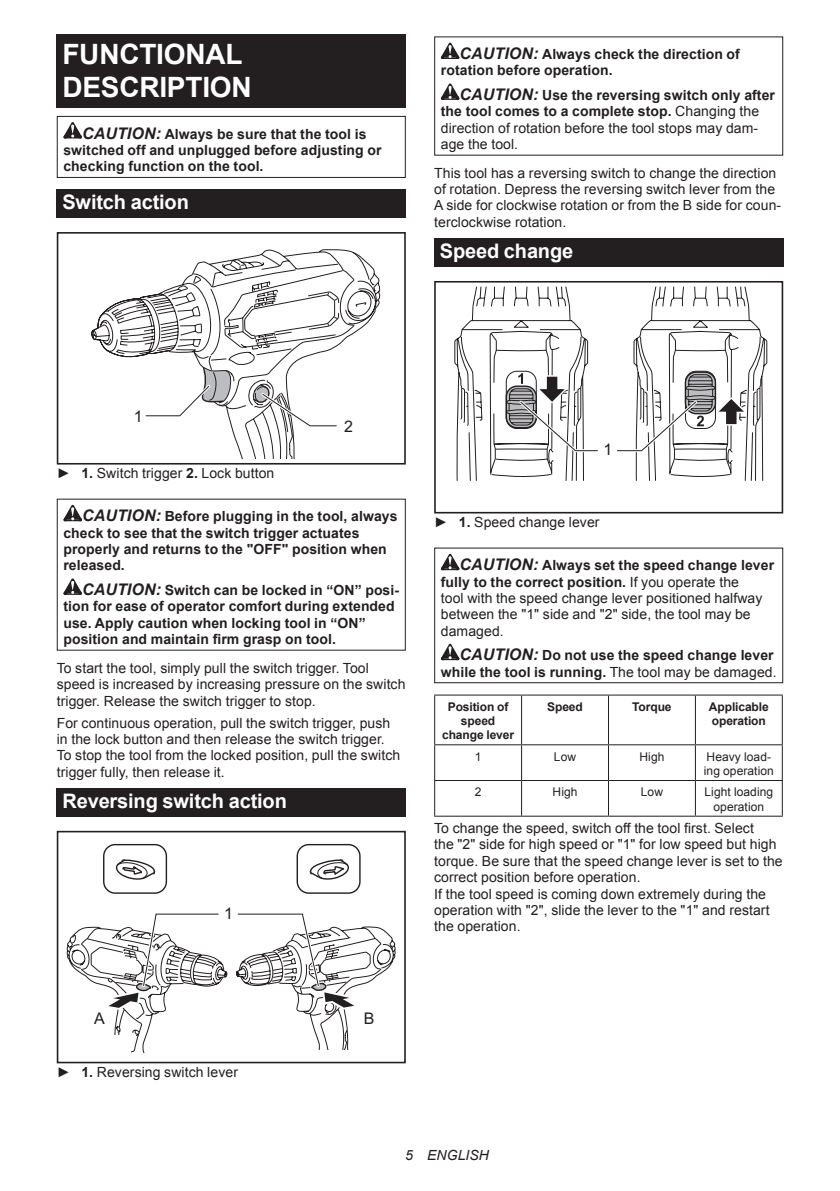
<style>
.page{position:relative;width:840px;height:1191px;background:#fff}
.page>*{position:absolute;margin:0;border:0;box-sizing:border-box;transform-origin:0 0}
.t1{font:700 28px/32.8px "Arial";letter-spacing:-.01em;color:#fff}
.t2{font:700 20px "Arial";letter-spacing:-.01em;color:#fff}
.t3{font:16px "Arial";color:#231f20}
.t4{font:14px/16.4px "Arial";letter-spacing:.005em;color:#231f20}
.t5{font:700 14px/16.4px "Arial";letter-spacing:.005em;color:#231f20}
.t6{font:italic 14px "Arial";letter-spacing:.005em;color:#231f20}
.t7{font:12px/14px "Arial";letter-spacing:.005em;color:#231f20}
.t8{font:700 12px/14px "Arial";letter-spacing:-.01em;color:#231f20;text-align:center}
.s1{font-style:italic;font-size:16px}
.s2{font-weight:700;font-style:italic;font-size:16px}
.s3{font-weight:700}
.s4{font-weight:400}
</style>
<div class="page">
<div style="left:57px;top:34px;width:348px;height:74px;background:#231f20"></div>
<svg style="left:63px;top:122px;width:19px;height:16px"></svg>
<div style="left:57px;top:116px;width:348px;height:62px;border:1px solid #231f20"></div>
<div style="left:57px;top:189px;width:348px;height:29px;background:#231f20"></div>
<div style="left:57px;top:232px;width:348px;height:232px;border:2px solid #231f20"></div>
<svg style="left:91px;top:249px;width:289px;height:209px"></svg>
<svg style="left:63px;top:505px;width:19px;height:16px"></svg>
<svg style="left:63px;top:578px;width:19px;height:17px"></svg>
<div style="left:57px;top:788px;width:348px;height:28px;background:#231f20"></div>
<svg style="left:103px;top:843px;width:258px;height:51px"></svg>
<div style="left:57px;top:831px;width:348px;height:232px;border:2px solid #231f20"></div>
<svg style="left:236px;top:913px;width:159px;height:136px"></svg>
<svg style="left:66px;top:913px;width:161px;height:140px"></svg>
<svg style="left:440px;top:43px;width:19px;height:16px"></svg>
<svg style="left:440px;top:83px;width:19px;height:17px"></svg>
<div style="left:434px;top:238px;width:348px;height:29px;background:#231f20"></div>
<svg style="left:633px;top:287px;width:134px;height:194px"></svg>
<div style="left:684px;top:371px;width:31px;height:43px;border:1px solid #231f20;border-radius:11px"></div>
<div style="left:434px;top:281px;width:348px;height:232px;border:2px solid #231f20"></div>
<svg style="left:617px;top:373px;width:133px;height:81px"></svg>
<svg style="left:454px;top:287px;width:144px;height:194px"></svg>
<svg style="left:440px;top:554px;width:19px;height:16px"></svg>
<svg style="left:440px;top:644px;width:19px;height:16px"></svg>
<div style="left:434px;top:547px;width:348px;height:136px;border:1px solid #231f20"></div>
<hr style="left:434px;top:694px;width:87px;height:1px;background:#231f20">
<hr style="left:434px;top:695px;width:1px;height:49px;background:#231f20">
<hr style="left:521px;top:694px;width:87px;height:1px;background:#231f20">
<hr style="left:521px;top:695px;width:1px;height:49px;background:#231f20">
<hr style="left:608px;top:694px;width:87px;height:1px;background:#231f20">
<hr style="left:607px;top:695px;width:1px;height:49px;background:#231f20">
<hr style="left:695px;top:694px;width:87px;height:1px;background:#231f20">
<hr style="left:694px;top:695px;width:1px;height:49px;background:#231f20">
<hr style="left:781px;top:695px;width:1px;height:49px;background:#231f20">
<hr style="left:434px;top:744px;width:87px;height:1px;background:#231f20">
<hr style="left:434px;top:745px;width:1px;height:35px;background:#231f20">
<hr style="left:521px;top:744px;width:87px;height:1px;background:#231f20">
<hr style="left:521px;top:745px;width:1px;height:35px;background:#231f20">
<hr style="left:608px;top:744px;width:87px;height:1px;background:#231f20">
<hr style="left:607px;top:745px;width:1px;height:35px;background:#231f20">
<hr style="left:695px;top:744px;width:87px;height:1px;background:#231f20">
<hr style="left:694px;top:745px;width:1px;height:35px;background:#231f20">
<hr style="left:781px;top:745px;width:1px;height:35px;background:#231f20">
<hr style="left:434px;top:780px;width:87px;height:1px;background:#231f20">
<hr style="left:434px;top:781px;width:1px;height:34px;background:#231f20">
<hr style="left:521px;top:780px;width:87px;height:1px;background:#231f20">
<hr style="left:521px;top:781px;width:1px;height:34px;background:#231f20">
<hr style="left:608px;top:780px;width:87px;height:1px;background:#231f20">
<hr style="left:607px;top:781px;width:1px;height:34px;background:#231f20">
<hr style="left:695px;top:780px;width:87px;height:1px;background:#231f20">
<hr style="left:694px;top:781px;width:1px;height:34px;background:#231f20">
<hr style="left:781px;top:781px;width:1px;height:34px;background:#231f20">
<hr style="left:434px;top:815px;width:87px;height:1px;background:#231f20">
<hr style="left:521px;top:815px;width:87px;height:1px;background:#231f20">
<hr style="left:608px;top:815px;width:87px;height:1px;background:#231f20">
<hr style="left:695px;top:815px;width:87px;height:1px;background:#231f20">
<h1 class="t1" style="left:62px;top:38px;width:191px">FUNCTIONAL<br>DESCRIPTION</h1>
<p class="t5" style="left:63px;top:126px;width:319px;text-indent:19px"><span class="s1">CAUTION:</span> Always be sure that the tool is switched off and unplugged before adjusting or checking function on the tool.</p>
<h2 class="t2" style="left:62px;top:189px;width:128px">Switch action</h2>
<p class="t5" style="left:440px;top:46px;width:300px;text-indent:19px"><span class="s1">CAUTION:</span> Always check the direction of rotation before operation.</p>
<p class="t4" style="left:440px;top:87px;width:335px;text-indent:19px"><span class="s2">CAUTION:</span> <span class="s3">Use the reversing switch only after the tool comes to a complete stop.</span> Changing the direction of rotation before the tool stops may dam&shy;age the tool.</p>
<p class="t4" style="left:434px;top:165px;width:348px">This tool has a reversing switch to change the direction of rotation. Depress the reversing switch lever from the A side for clockwise rotation or from the B side for coun&shy;terclockwise rotation.</p>
<h2 class="t2" style="left:439px;top:238px;width:135px">Speed change</h2>
<p class="t3" style="left:134px;top:406px;width:10px">1</p>
<p class="t3" style="left:344px;top:416px;width:10px">2</p>
<p class="t4" style="left:57px;top:465px;width:219px">► <span class="s3">1.</span> Switch trigger <span class="s3">2.</span> Lock button</p>
<p class="t5" style="left:63px;top:508px;width:335px;text-indent:19px"><span class="s1">CAUTION:</span> Before plugging in the tool, always check to see that the switch trigger actuates properly and returns to the "OFF" position when released.</p>
<p class="t5" style="left:63px;top:582px;width:337px;text-indent:19px"><span class="s1">CAUTION:</span> Switch can be locked in “ON” posi&shy;tion for ease of operator comfort during extended use. Apply caution when locking tool in “ON” position and maintain firm grasp on tool.</p>
<p class="t4" style="left:57px;top:660px;width:350px">To start the tool, simply pull the switch trigger. Tool speed is increased by increasing pressure on the switch trigger. Release the switch trigger to stop.</p>
<p class="t4" style="left:57px;top:714px;width:345px">For continuous operation, pull the switch trigger, push in the lock button and then release the switch trigger.<br>To stop the tool from the locked position, pull the switch trigger fully, then release it.</p>
<h2 class="t2" style="left:62px;top:787px;width:226px">Reversing switch action</h2>
<p class="t3" style="left:224px;top:902px;width:10px">1</p>
<p class="t3" style="left:603px;top:439px;width:10px">1</p>
<p class="t4" style="left:434px;top:514px;width:167px">► <span class="s3">1.</span> Speed change lever</p>
<p class="t4" style="left:440px;top:557px;width:334px;text-indent:19px"><span class="s2">CAUTION:</span> <span class="s3">Always set the speed change lever fully to the correct position.</span> If you operate the<br>tool with the speed change lever positioned halfway between the "1" side and "2" side, the tool may be damaged.</p>
<p class="t5" style="left:440px;top:647px;width:337px;text-align:right"><span class="s1">CAUTION:</span> Do not use the speed change lever while the tool is running. <span class="s4">The tool may be damaged.</span></p>
<p class="t8" style="left:442px;top:700px;width:73px">Position of speed change lever</p>
<p class="t8" style="left:547px;top:700px;width:37px">Speed</p>
<p class="t8" style="left:632px;top:700px;width:41px">Torque</p>
<p class="t8" style="left:708px;top:700px;width:61px;text-align:left">Applicable operation</p>
<p class="t7" style="left:474px;top:749px;width:8px">1</p>
<p class="t7" style="left:553px;top:749px;width:24px">Low</p>
<p class="t7" style="left:639px;top:749px;width:26px">High</p>
<p class="t7" style="left:703px;top:749px;width:71px">Heavy load&shy;ing operation</p>
<p class="t7" style="left:474px;top:785px;width:8px">2</p>
<p class="t7" style="left:552px;top:785px;width:26px">High</p>
<p class="t7" style="left:640px;top:785px;width:24px">Low</p>
<p class="t7" style="left:704px;top:785px;width:70px;text-align:center">Light loading operation</p>
<p class="t4" style="left:434px;top:820px;width:350px">To change the speed, switch off the tool first. Select<br>the "2" side for high speed or "1" for low speed but high torque. Be sure that the speed change lever is set to the correct position before operation.<br>If the tool speed is coming down extremely during the operation with "2", slide the lever to the "1" and restart the operation.</p>
<p class="t3" style="left:94px;top:1008px;width:12px">A</p>
<p class="t3" style="left:363px;top:1008px;width:12px">B</p>
<p class="t4" style="left:57px;top:1064px;width:183px">► <span class="s3">1.</span> Reversing switch lever</p>
<p class="t6" style="left:405px;top:1146px;width:85px">5 ENGLISH</p>
</div>
